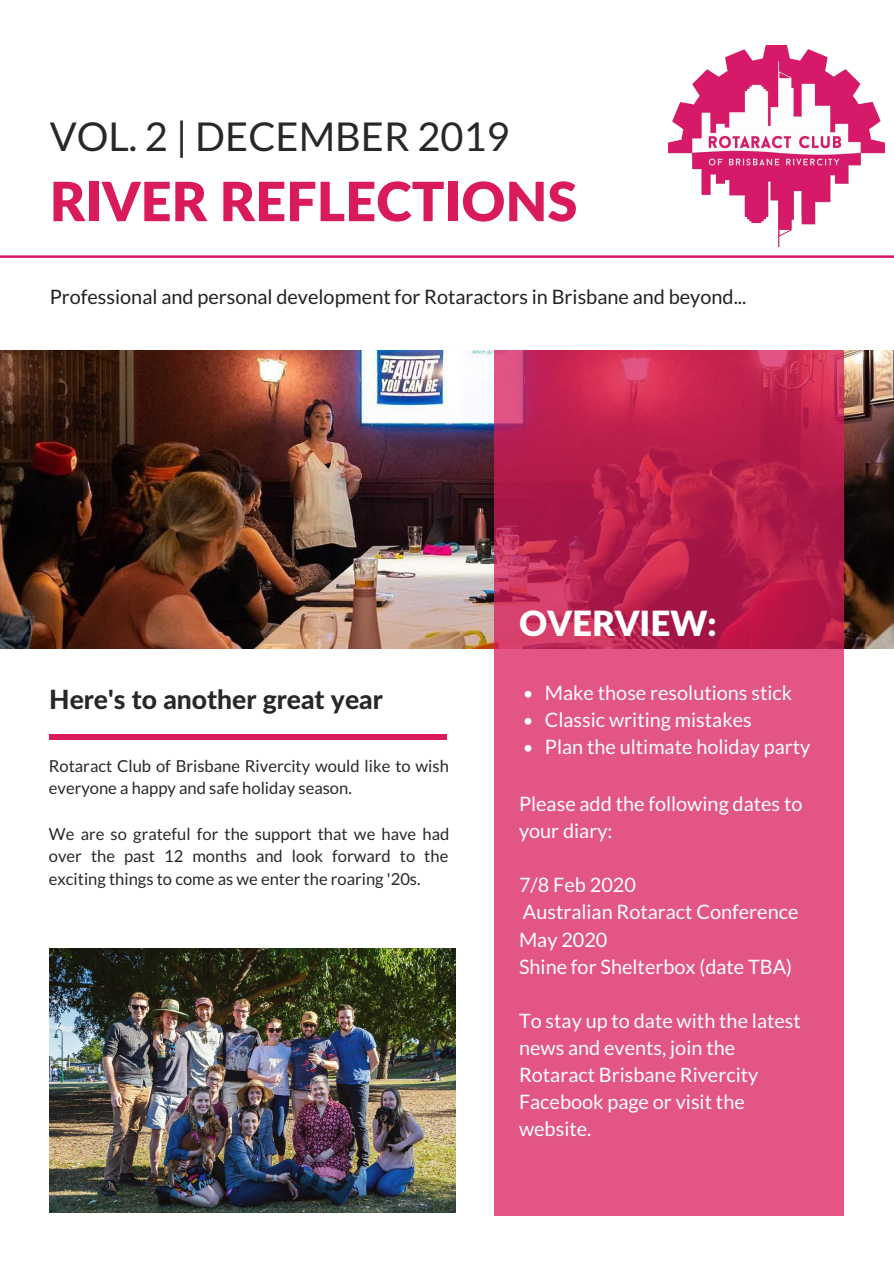
<style>
.page{position:relative;width:894px;height:1264px;background:#fff}
.page>*{position:absolute;margin:0;border:0;box-sizing:border-box;transform-origin:0 0}
.t1{font:900 54px "Lato Latin";color:#d91b5c}
.t2{font:39.75px "Lato";color:#282828}
.t3{font:900 34.8px "Lato Latin";color:#fff}
.t4{font:800 26.55px "Lato Latin";color:#282828}
.t5{font:19.8px/27px "Lato";color:#fff}
.t6{font:19.8px "Lato";color:#222}
.t7{font:16.5px/22.5px "Lato";color:#282828}
</style>
<div class="page">
<svg style="left:0;top:255px;width:893px;height:3px;background:#db3a7e"></svg>
<img style="left:0;top:350px;width:893px;height:298px">
<svg style="left:494px;top:350px;width:349px;height:865px;background:#d44372"></svg>
<img style="left:50px;top:948px;width:405px;height:264px">
<div style="left:49px;top:734px;width:398px;height:5px;background:#d91b5c"></div>
<img style="left:668px;top:45px;width:216px;height:202px">
<svg style="left:524px;top:691px;width:7px;height:6px"></svg>
<svg style="left:524px;top:718px;width:7px;height:6px"></svg>
<svg style="left:524px;top:745px;width:7px;height:6px"></svg>
<h2 class="t2" style="left:50px;top:112px;width:461px">VOL. 2 | DECEMBER 2019</h2>
<h1 class="t1" style="left:50px;top:168px;width:529px">RIVER REFLECTIONS</h1>
<p class="t6" style="left:50px;top:285px;width:698px">Professional and personal development for Rotaractors in Brisbane and beyond...</p>
<h3 class="t4" style="left:49px;top:683px;width:335px">Here's to another great year</h3>
<p class="t7" style="left:49px;top:754px;width:401px">Rotaract Club of Brisbane Rivercity would like to wish everyone a happy and safe holiday season.</p>
<p class="t7" style="left:49px;top:821px;width:402px;text-align:justify">We are so grateful for the support that we have had over the past 12 months and look forward to the exciting things to come as we enter the roaring '20s.</p>
<h3 class="t3" style="left:519px;top:601px;width:199px">OVERVIEW:</h3>
<p class="t5" style="left:544px;top:678px;width:267px">Make those resolutions stick<br>Classic writing mistakes<br>Plan the ultimate holiday party</p>
<p class="t5" style="left:519px;top:790px;width:285px">Please add the following dates to your diary:</p>
<p class="t5" style="left:519px;top:871px;width:281px">7/8 Feb 2020<br>Australian Rotaract Conference<br>May 2020<br>Shine for Shelterbox (date TBA)</p>
<p class="t5" style="left:519px;top:1006px;width:283px">To stay up to date with the latest news and events, join the<br>Rotaract Brisbane Rivercity<br>Facebook page or visit the website.</p>
</div>
